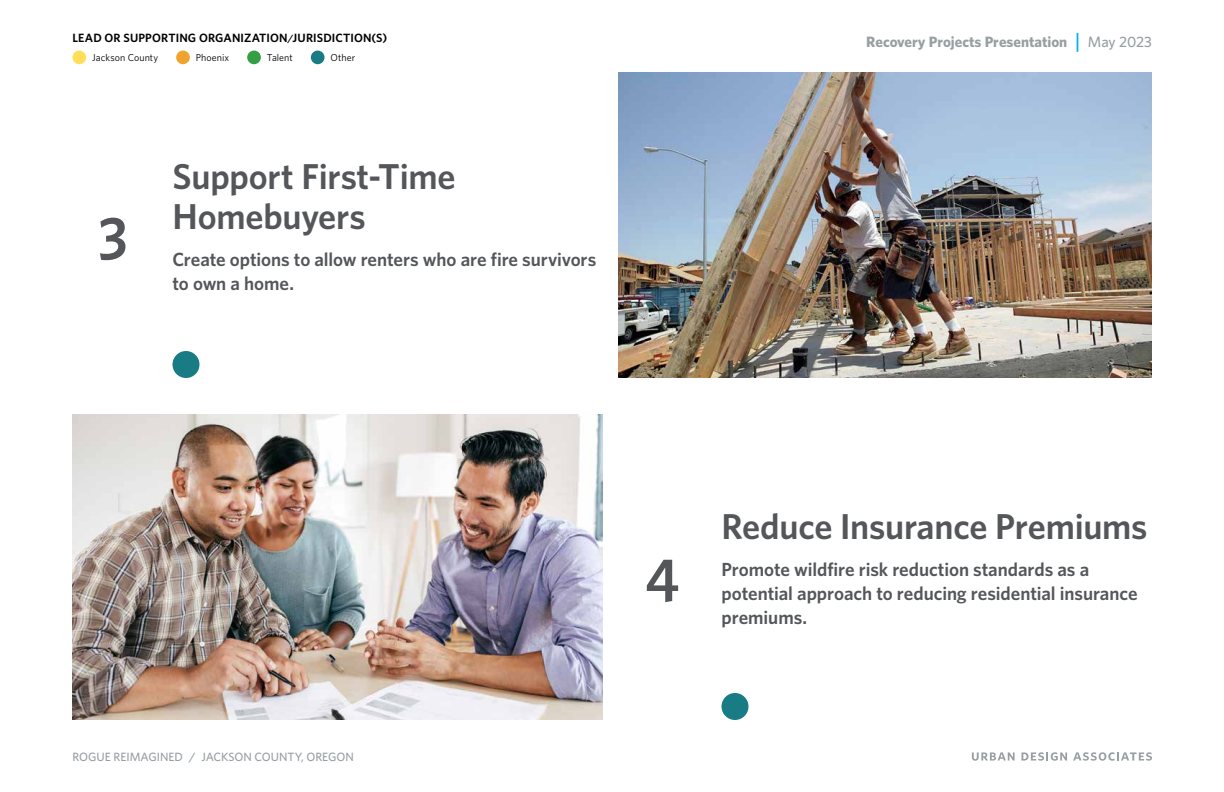
<style>
.page{position:relative;width:1224px;height:792px;background:#fff}
.page>*{position:absolute;margin:0;border:0;box-sizing:border-box;transform-origin:0 0}
.t1{font:600 60px "Whitney";color:#54565a}
.t2{font:600 36px/40px "Whitney";letter-spacing:-.01em;color:#54565a}
.t3{font:600 19px/24px "Whitney";letter-spacing:-.005em;color:#54565a}
.t4{font:700 15px "Whitney";color:#979fa2}
.t5{font:600 12px "Whitney";letter-spacing:.01em;color:#000}
.t6{font:500 12px "Whitney";color:#979fa2}
.t7{font:10px "Whitney";letter-spacing:.005em;color:#000}
.s1{font-weight:500;font-size:21px;color:#00aeef}
.s2{font-weight:500}
</style>
<div class="page">
<svg style="left:972px;top:752px;width:43px;height:9px"></svg>
<svg style="left:1022px;top:752px;width:45px;height:9px"></svg>
<svg style="left:1073px;top:752px;width:79px;height:9px"></svg>
<img style="left:72px;top:414px;width:531px;height:306px">
<div style="left:176px;top:51px;width:14px;height:13px;background:#efa42d;border-radius:50%"></div>
<div style="left:72px;top:51px;width:14px;height:13px;background:#ffde59;border-radius:50%"></div>
<div style="left:311px;top:51px;width:14px;height:13px;background:#197c84;border-radius:50%"></div>
<div style="left:247px;top:51px;width:14px;height:13px;background:#359f46;border-radius:50%"></div>
<div style="left:172px;top:351px;width:28px;height:27px;background:#197c84;border-radius:50%"></div>
<div style="left:722px;top:693px;width:26px;height:27px;background:#197c84;border-radius:50%"></div>
<img style="left:618px;top:72px;width:534px;height:306px">
<p class="t5" style="left:72px;top:30px;width:316px">LEAD OR SUPPORTING ORGANIZATION/JURISDICTION(S)</p>
<p class="t7" style="left:92px;top:51px;width:67px">Jackson County</p>
<p class="t7" style="left:196px;top:51px;width:35px">Phoenix</p>
<p class="t7" style="left:267px;top:51px;width:27px">Talent</p>
<p class="t7" style="left:331px;top:51px;width:26px">Other</p>
<h1 class="t1" style="left:99px;top:188px;width:31px">3</h1>
<h2 class="t2" style="left:172px;top:155px;width:285px">Support First-Time<br>Homebuyers</h2>
<p class="t3" style="left:172px;top:247px;width:425px">Create options to allow renters who are fire survivors to own a home.</p>
<p class="t4" style="left:866px;top:32px;width:287px">Recovery Projects Presentation <span class="s1">|</span> <span class="s2">May 2023</span></p>
<p class="t6" style="left:72px;top:749px;width:283px">ROGUE REIMAGINED / JACKSON COUNTY, OREGON</p>
<h1 class="t1" style="left:645px;top:530px;width:36px">4</h1>
<h2 class="t2" style="left:722px;top:505px;width:428px">Reduce Insurance Premiums</h2>
<p class="t3" style="left:722px;top:557px;width:418px">Promote wildfire risk reduction standards as a potential approach to reducing residential insurance premiums.</p>
</div>
